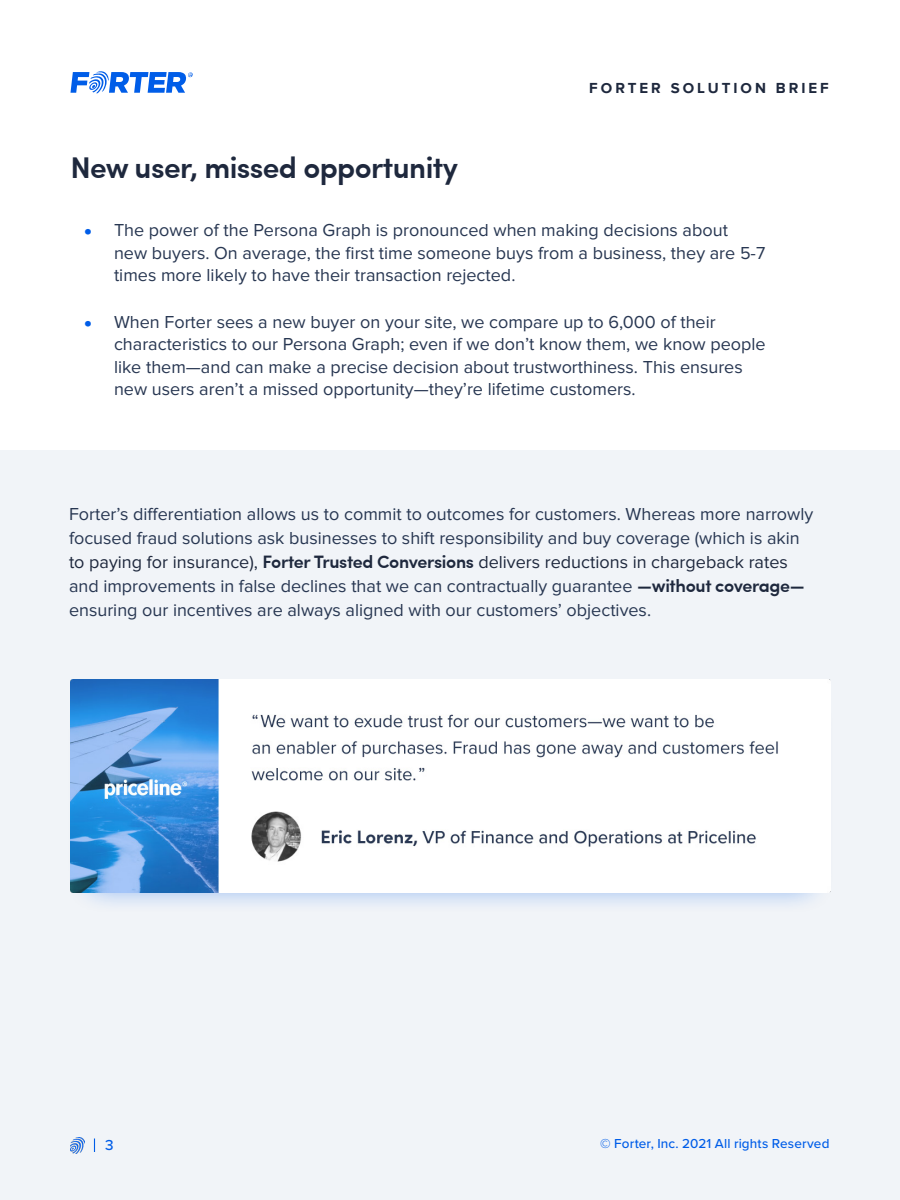
<style>
.page{position:relative;width:900px;height:1200px;background:#f1f4f8}
.page>*{position:absolute;margin:0;border:0;box-sizing:border-box;transform-origin:0 0}
.t1{font:600 30px "Sofia Pro";letter-spacing:-.02em;color:#1e283d}
.t2{font:18px/22.5px "Proxima Nova";color:#283752}
.t3{font:700 15px "Proxima Nova";letter-spacing:.2em;color:#1e283d}
.t4{font:500 15px "Proxima Nova";color:#005de8}
.t5{font:500 13.5px "Proxima Nova";letter-spacing:.01em;color:#005de8}
.s1{font-family:"Sofia Pro";font-weight:900;color:#005de8}
.s2{color:#1e283d}
.s3{font-family:"Sofia Pro";font-weight:600;color:#1e283d}
</style>
<div class="page">
<img style="left:71px;top:1137px;width:13px;height:17px">
<svg style="left:94px;top:1138px;width:1px;height:14px"></svg>
<div style="left:0;top:0;width:900px;height:450px;background:#fff"></div>
<div style="left:67px;top:686px;width:768px;height:228px;background:#005de8;opacity:.75"></div>
<img style="left:70px;top:680px;width:761px;height:212px">
<svg style="left:70px;top:71px;width:123px;height:22px"></svg>
<p class="t3" style="left:589px;top:79px;width:241px">FORTER SOLUTION BRIEF</p>
<h1 class="t1" style="left:70px;top:144px;width:389px">New user, missed opportunity</h1>
<p class="t2" style="left:114px;top:219px;width:653px;text-indent:-30px"><span class="s1">•</span> The power of the Persona Graph is pronounced when making decisions about new buyers. On average, the first time someone buys from a business, they are 5-7 times more likely to have their transaction rejected.</p>
<p class="t2" style="left:114px;top:311px;width:653px;text-indent:-30px"><span class="s1">•</span> When Forter sees a new buyer on your site, we compare up to 6,000 of their characteristics to our Persona Graph; even if we don’t know them, we know people like them—and can make a precise decision about trustworthiness. This ensures new users aren’t a missed opportunity—they’re lifetime customers.</p>
<p class="t2" style="left:69px;top:502px;width:746px;line-height:24px">Forter’s differentiation allows us to commit to outcomes for customers. Whereas more narrowly focused fraud solutions ask businesses to shift responsibility and buy coverage (which is akin <span class="s2">to paying for insurance),</span> <span class="s3">Forter Trusted Conversions</span> <span class="s2">delivers reductions in chargeback rates </span>and improvements in false declines that we can contractually guarantee <span class="s3">—without coverage— </span>ensuring our incentives are always aligned with our customers’ objectives.</p>
<p class="t4" style="left:105px;top:1134px;width:10px">3</p>
<p class="t5" style="left:600px;top:1133px;width:231px">© Forter, Inc. 2021 All rights Reserved</p>
</div>
